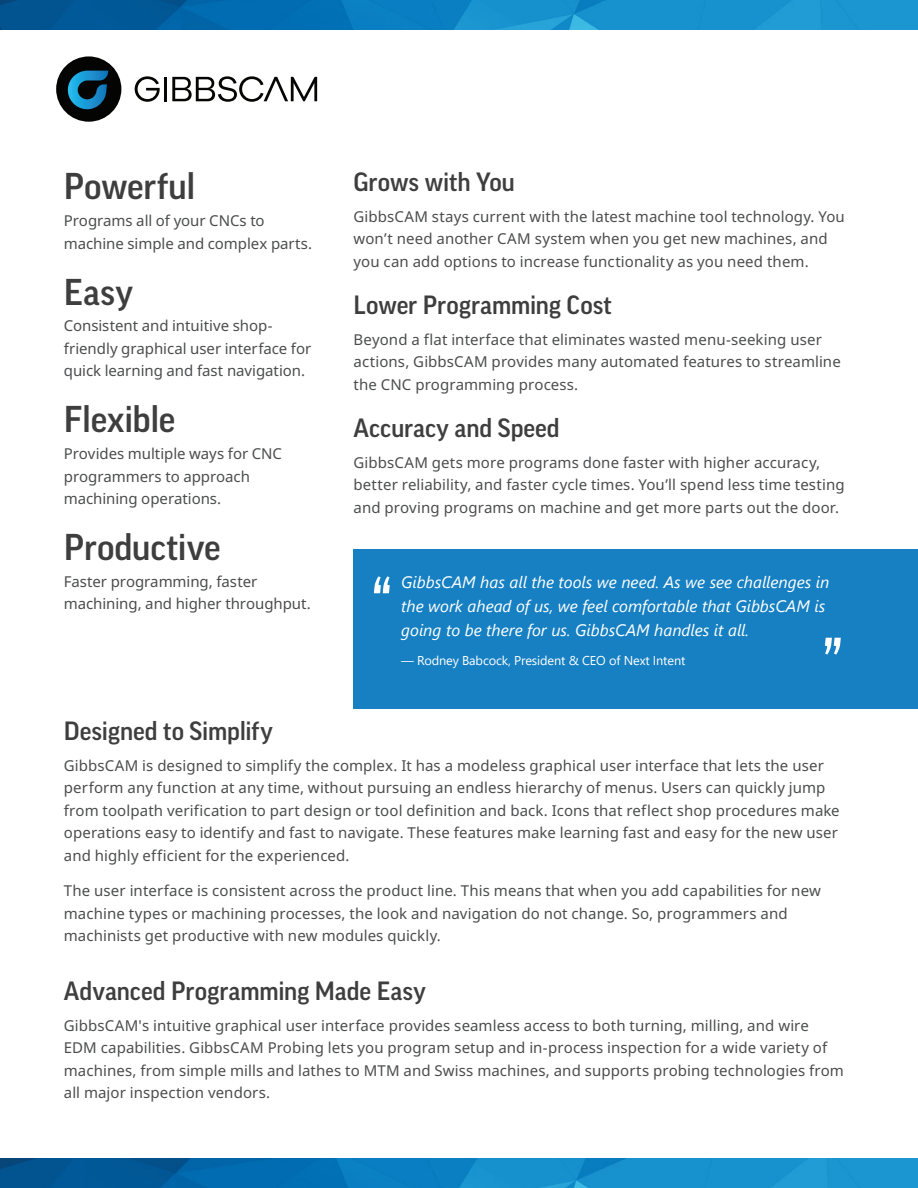
<style>
.page{position:relative;width:918px;height:1188px;background:#fff}
.page>*{position:absolute;margin:0;border:0;box-sizing:border-box;transform-origin:0 0}
.t1{font:500 36px "Good Pro";letter-spacing:-.005em;color:#3e3e3f}
.t2{font:500 25.5px "Good Pro";color:#3e3e3f}
.t3{font:italic 16.5px/24px "Segoe UI";color:#fff}
.body{font:15px/22.5px "Noto Sans";letter-spacing:.005em;color:#4b4c4d}
.t4{font:12.75px "Segoe UI";letter-spacing:-.01em;color:#fff}
</style>
<div class="page">
<img style="left:0;top:1158px;width:918px;height:30px">
<img style="left:0;top:0;width:918px;height:30px">
<div style="left:354px;top:549px;width:564px;height:160px;background:#1680c2"></div>
<svg style="left:374px;top:576px;width:16px;height:17px"></svg>
<svg style="left:825px;top:638px;width:16px;height:17px"></svg>
<svg style="left:135px;top:76px;width:25px;height:26px"></svg>
<hr style="left:164px;top:77px;width:3px;height:24px;background:#060604">
<svg style="left:172px;top:76px;width:145px;height:26px"></svg>
<div style="left:56px;top:56px;width:65px;height:66px;background:#040503;border-radius:50%"></div>
<svg style="left:68px;top:71px;width:40px;height:39px"></svg>
<h2 class="t2" style="left:354px;top:167px;width:163px">Grows with You</h2>
<p class="body" style="left:354px;top:205px;width:493px">GibbsCAM stays current with the latest machine tool technology. You won’t need another CAM system when you get new machines, and you can add options to increase functionality as you need them.</p>
<h2 class="t2" style="left:354px;top:290px;width:260px">Lower Programming Cost</h2>
<p class="body" style="left:354px;top:328px;width:489px">Beyond a flat interface that eliminates wasted menu-seeking user actions, GibbsCAM provides many automated features to streamline the CNC programming process.</p>
<h2 class="t2" style="left:354px;top:413px;width:208px">Accuracy and Speed</h2>
<p class="body" style="left:354px;top:451px;width:493px">GibbsCAM gets more programs done faster with higher accuracy, better reliability, and faster cycle times. You’ll spend less time testing and proving programs on machine and get more parts out the door.</p>
<h1 class="t1" style="left:64px;top:166px;width:133px">Powerful</h1>
<p class="body" style="left:64px;top:209px;width:250px">Programs all of your CNCs to machine simple and complex parts.</p>
<h1 class="t1" style="left:64px;top:271px;width:71px">Easy</h1>
<p class="body" style="left:64px;top:314px;width:249px">Consistent and intuitive shop&shy;friendly graphical user interface for quick learning and fast navigation.</p>
<h1 class="t1" style="left:64px;top:399px;width:113px">Flexible</h1>
<p class="body" style="left:64px;top:442px;width:220px">Provides multiple ways for CNC programmers to approach machining operations.</p>
<h1 class="t1" style="left:64px;top:527px;width:158px">Productive</h1>
<p class="body" style="left:64px;top:570px;width:248px">Faster programming, faster machining, and higher throughput.</p>
<p class="t3" style="left:401px;top:567px;width:430px">GibbsCAM has all the tools we need. As we see challenges in the work ahead of us, we feel comfortable that GibbsCAM is going to be there for us. GibbsCAM handles it all.</p>
<p class="t4" style="left:401px;top:649px;width:286px">— Rodney Babcock, President &amp; CEO of Next Intent</p>
<h2 class="t2" style="left:64px;top:716px;width:211px">Designed to Simplify</h2>
<p class="body" style="left:64px;top:754px;width:777px">GibbsCAM is designed to simplify the complex. It has a modeless graphical user interface that lets the user perform any function at any time, without pursuing an endless hierarchy of menus. Users can quickly jump from toolpath verification to part design or tool definition and back. Icons that reflect shop procedures make operations easy to identify and fast to navigate. These features make learning fast and easy for the new user and highly efficient for the experienced.</p>
<p class="body" style="left:64px;top:879px;width:759px">The user interface is consistent across the product line. This means that when you add capabilities for new machine types or machining processes, the look and navigation do not change. So, programmers and machinists get productive with new modules quickly.</p>
<h2 class="t2" style="left:64px;top:976px;width:364px">Advanced Programming Made Easy</h2>
<p class="body" style="left:64px;top:1014px;width:782px">GibbsCAM's intuitive graphical user interface provides seamless access to both turning, milling, and wire EDM capabilities. GibbsCAM Probing lets you program setup and in-process inspection for a wide variety of machines, from simple mills and lathes to MTM and Swiss machines, and supports probing technologies from all major inspection vendors.</p>
</div>
